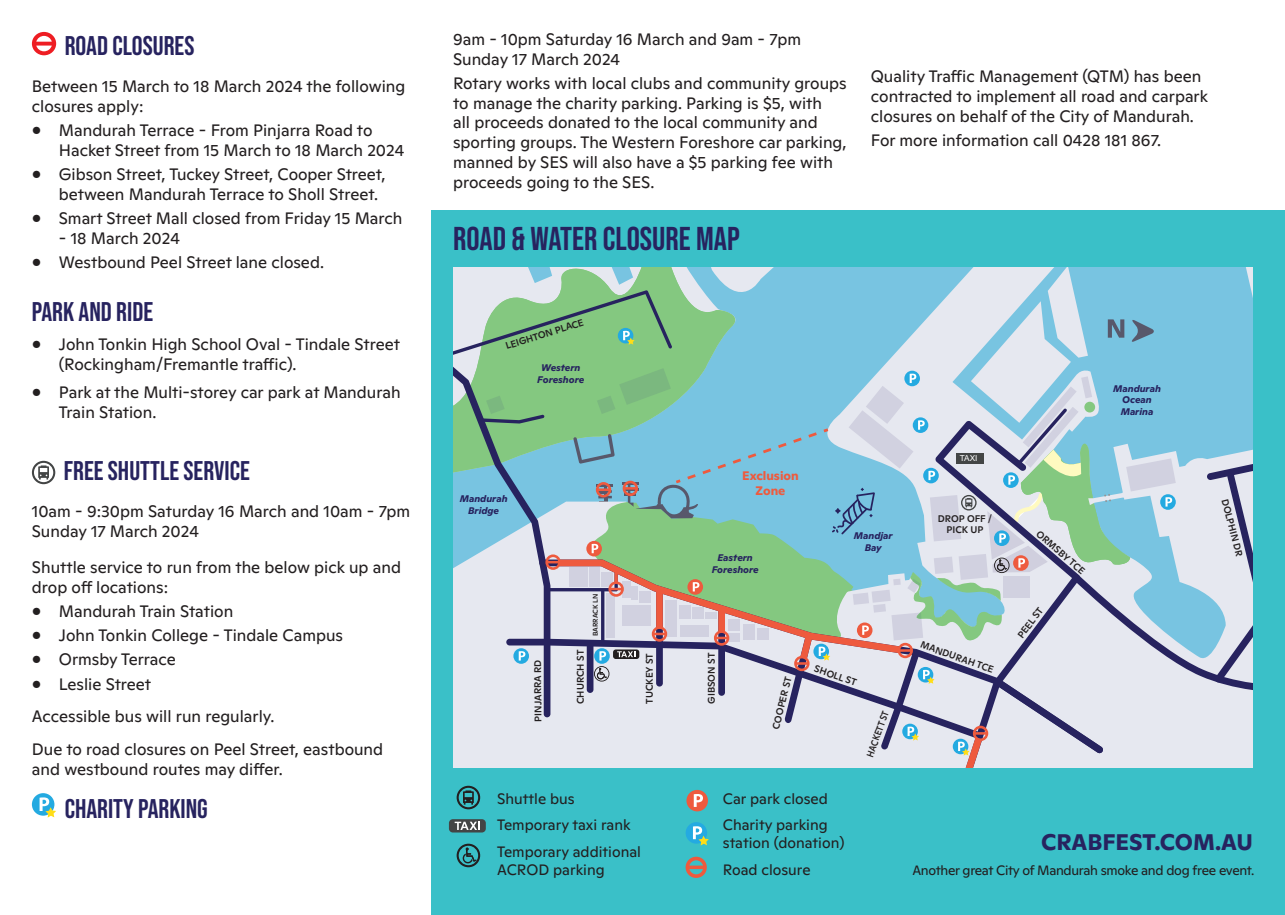
<style>
.page{position:relative;width:1285px;height:915px;background:#fff}
.page>*{position:absolute;margin:0;border:0;box-sizing:border-box;transform-origin:0 0}
.t1{font:33px "Bebas Neue";color:#27235f}
.t2{font:27px "Bebas Neue";color:#27235f}
.t3{font:700 22.5px "Ginto Normal";color:#27235f}
.t4{font:16.5px/19.8px "Ginto Normal";color:#231f20}
.t5{font:15px/18px "Ginto Normal";color:#231f20}
.t6{font:13.5px "Ginto Normal";letter-spacing:-.025em;color:#231f20}
.t7{font:700 12.3px/14.9px "Ginto Normal";color:#ee5a3e;text-align:center}
.t8{font:500 9.6px/11.6px "Ginto Normal";color:#231f20;text-align:center}
.t9{font:italic 700 9.6px/11.6px "Ginto Normal";color:#27235f;text-align:center}
.t10{font:500 9.6px "Ginto Normal";color:#231f20;scale:.85 1}
.t11{font:8.25px "Arial";color:#fff}
.t12{font:500 6.9px "Ginto Normal";color:#231f20}
.s1{color:#2f2b30}
</style>
<div class="page">
<div style="left:432px;top:210px;width:852px;height:704px;background:#3ac0c8"></div>
<svg style="left:453px;top:267px;width:799px;height:499px;background:#abccd0"></svg>
<svg style="left:32px;top:32px;width:24px;height:23px"></svg>
<svg style="left:32px;top:460px;width:23px;height:24px"></svg>
<svg style="left:32px;top:792px;width:22px;height:23px"></svg>
<svg style="left:40px;top:797px;width:16px;height:20px"></svg>
<svg style="left:685px;top:856px;width:21px;height:21px"></svg>
<div style="left:685px;top:821px;width:22px;height:22px;background:#24aae1;border-radius:50%"></div>
<svg style="left:692px;top:826px;width:16px;height:19px"></svg>
<div style="left:686px;top:789px;width:21px;height:22px;background:#ee5a3e;border-radius:50%"></div>
<svg style="left:693px;top:794px;width:10px;height:12px"></svg>
<svg style="left:456px;top:785px;width:24px;height:24px"></svg>
<svg style="left:449px;top:818px;width:36px;height:14px"></svg>
<svg style="left:454px;top:821px;width:26px;height:8px"></svg>
<svg style="left:456px;top:843px;width:24px;height:23px"></svg>
<p class="t2" style="left:65px;top:31px;width:131px">ROAD CLOSURES</p>
<p class="t4" style="left:32px;top:75px;width:375px">Between 15 March to 18 March 2024 the following closures apply:</p>
<p class="t4" style="left:59px;top:119px;width:347px;text-indent:-27px">• Mandurah Terrace - From Pinjarra Road to<br>Hacket Street from 15 March to 18 March 2024</p>
<p class="t4" style="left:59px;top:163px;width:328px;text-indent:-27px">• Gibson Street, Tuckey Street, Cooper Street, between Mandurah Terrace to Sholl Street.</p>
<p class="t4" style="left:32px;top:207px;width:372px">• Smart Street Mall closed from Friday 15 March</p>
<p class="t4" style="left:59px;top:227px;width:122px">- 18 March 2024</p>
<p class="t4" style="left:32px;top:251px;width:293px">• Westbound Peel Street lane closed.</p>
<p class="t2" style="left:32px;top:297px;width:123px">PARK AND RIDE</p>
<p class="t4" style="left:59px;top:333px;width:342px;text-indent:-27px">• John Tonkin High School Oval - Tindale Street (Rockingham/Fremantle traffic).</p>
<p class="t4" style="left:59px;top:381px;width:343px;text-indent:-27px">• Park at the Multi-storey car park at Mandurah<br>Train Station.</p>
<p class="t2" style="left:64px;top:455px;width:187px">FREE SHUTTLE SERVICE</p>
<p class="t4" style="left:32px;top:499px;width:380px">10am - 9:30pm Saturday 16 March and 10am - 7pm<br>Sunday 17 March 2024</p>
<p class="t4" style="left:32px;top:556px;width:370px">Shuttle service to run from the below pick up and drop off locations:</p>
<p class="t4" style="left:32px;top:600px;width:203px">• Mandurah Train Station</p>
<p class="t4" style="left:32px;top:624px;width:312px">• John Tonkin College - Tindale Campus</p>
<p class="t4" style="left:32px;top:648px;width:145px">• Ormsby Terrace</p>
<p class="t4" style="left:32px;top:672px;width:121px">• Leslie Street</p>
<p class="t4" style="left:32px;top:705px;width:244px">Accessible bus will run regularly.</p>
<p class="t4" style="left:32px;top:737px;width:353px">Due to road closures on Peel Street, eastbound and westbound routes may differ.</p>
<p class="t2" style="left:65px;top:792px;width:145px">CHARITY PARKING</p>
<p class="t4" style="left:453px;top:28px;width:349px">9am - 10pm Saturday 16 March and 9am - 7pm<br>Sunday 17 March 2024</p>
<p class="t4" style="left:453px;top:72px;width:395px">Rotary works with local clubs and community groups to manage the charity parking. Parking is $5, with<br>all proceeds donated to the local community and sporting groups. The Western Foreshore car parking, manned by SES will also have a $5 parking fee with proceeds going to the SES.</p>
<p class="t4" style="left:870px;top:65px;width:338px">Quality Traffic Management (QTM) has been contracted to implement all road and carpark closures on behalf of the City of Mandurah.</p>
<p class="t4" style="left:870px;top:129px;width:292px">For more information call 0428 181 867.</p>
<p class="t1" style="left:453px;top:220px;width:288px">ROAD &amp; WATER CLOSURE MAP</p>
<p class="t8" style="left:504px;top:340px;width:83px;rotate:-17deg">LEIGHTON PLACE</p>
<p class="t9" style="left:537px;top:362px;width:48px">Western<br>Foreshore</p>
<p class="t9" style="left:460px;top:493px;width:49px">Mandurah<br>Bridge</p>
<p class="t8" style="left:532px;top:721px;width:63px;rotate:-90deg">P NI JARRA RD</p>
<p class="t8" style="left:574px;top:704px;width:56px;rotate:-90deg">CHURCH ST</p>
<p class="t12" style="left:592px;top:636px;width:44px;rotate:-90deg">BARRACK LN</p>
<p class="t8" style="left:643px;top:703px;width:52px;rotate:-90deg">TUCKEY ST</p>
<p class="t5" style="left:497px;top:788px;width:79px">Shuttle bus</p>
<p class="t5" style="left:497px;top:814px;width:135px">Temporary taxi rank</p>
<p class="t5" style="left:497px;top:841px;width:145px">Temporary additional<br>ACROD parking</p>
<p class="t7" style="left:742px;top:469px;width:58px">Exclusion<br>Zone</p>
<p class="t9" style="left:711px;top:553px;width:48px">Eastern<br>Foreshore</p>
<p class="t9" style="left:853px;top:531px;width:40px">Mandjar<br>Bay</p>
<p class="t8" style="left:705px;top:703px;width:52px;rotate:-90deg">GIBSON ST</p>
<p class="t8" style="left:769px;top:727px;width:55px;rotate:-76deg">COOPER ST</p>
<p class="t8" style="left:816px;top:662px;width:46px;rotate:19deg">SHOLL ST</p>
<p class="t10" style="left:865px;top:754px;width:58px;rotate:-70deg">HACKETT ST</p>
<p class="t5" style="left:722px;top:788px;width:106px">Car park closed</p>
<p class="t5" style="left:722px;top:814px;width:123px">Charity parking station (donation)</p>
<p class="t5" style="left:722px;top:859px;width:89px">Road closure</p>
<p class="t11" style="left:959px;top:452px;width:19px">TAXI</p>
<p class="t8" style="left:937px;top:512px;width:56px">DROP OFF <span class="s1">/<br></span>PICK UP</p>
<p class="t8" style="left:922px;top:638px;width:78px;rotate:19deg">MANDURAH TCE</p>
<p class="t8" style="left:1041px;top:528px;width:62px;rotate:41deg">ORMSBY TCE</p>
<p class="t8" style="left:1014px;top:633px;width:37px;rotate:-53deg">PEEL ST</p>
<p class="t9" style="left:1112px;top:383px;width:49px">Mandurah<br>Ocean<br>Marina</p>
<p class="t8" style="left:1230px;top:497px;width:61px;rotate:76deg">DOLPHIN DR</p>
<p class="t3" style="left:1040px;top:824px;width:213px">CRABFEST.COM.AU</p>
<p class="t6" style="left:912px;top:859px;width:343px">Another great City of Mandurah smoke and dog free event.</p>
</div>
